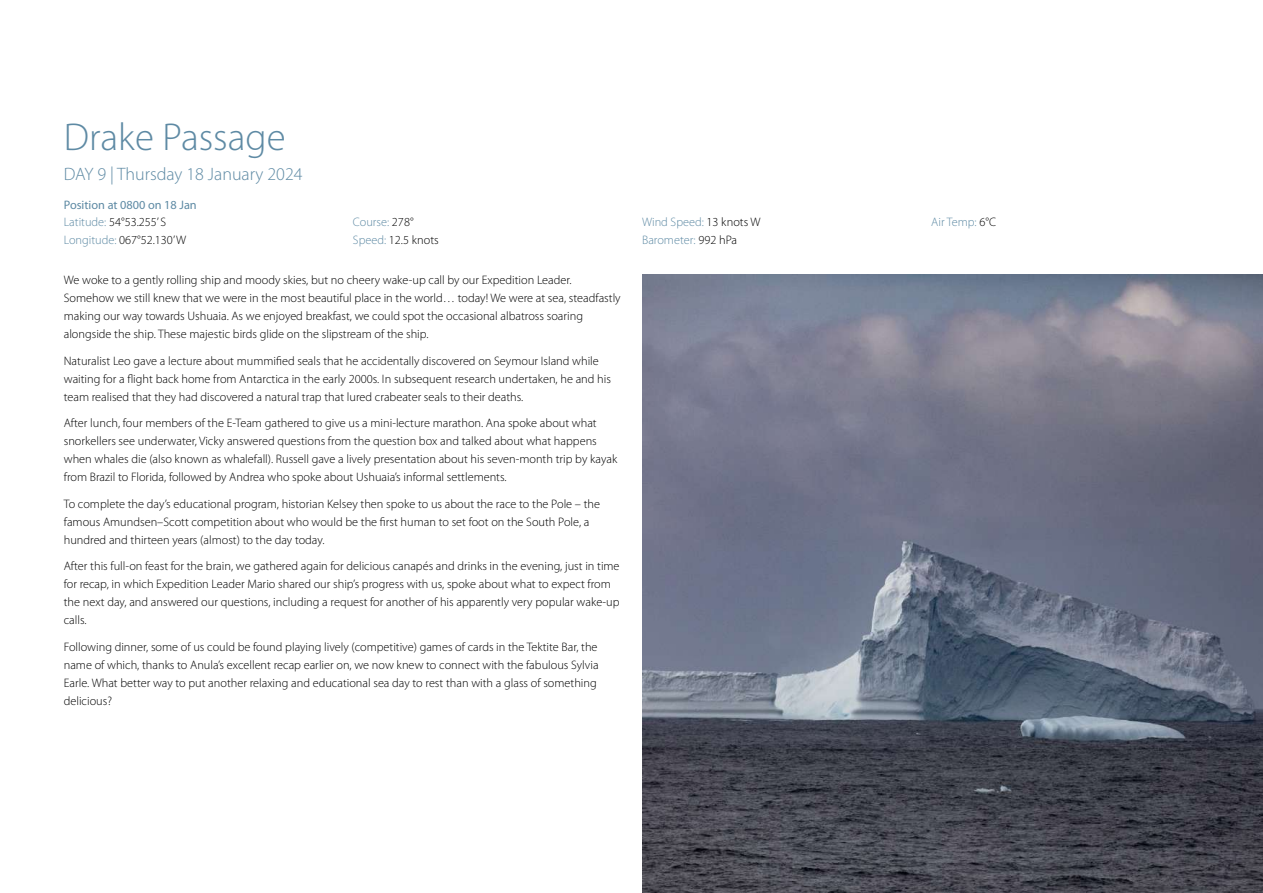
<style>
.page{position:relative;width:1263px;height:893px;background:#fff}
.page>*{position:absolute;margin:0;border:0;box-sizing:border-box;transform-origin:0 0}
.t1{font:300 39px "Myriad Pro";color:#5e8aa4}
.t2{font:300 18px "Myriad Pro";color:#5e8aa4}
.t3{font:300 12.3px/18px "Myriad Pro";color:#000}
.t4{font:300 12.3px/18px "Myriad Pro";color:#5e8aa4}
.s1{font-weight:400;color:#5e8aa4}
.s2{color:#5e8aa4}
.s3{color:#000}
</style>
<div class="page">
<img style="left:642px;top:275px;width:621px;height:618px">
<h1 class="t1" style="left:64px;top:115px;width:223px">Drake Passage</h1>
<h2 class="t2" style="left:64px;top:164px;width:240px">DAY 9 | Thursday 18 January 2024</h2>
<p class="t3" style="left:64px;top:196px;width:134px"><span class="s1">Position at 0800 on 18 Jan<br></span><span class="s2">Latitude:</span> 54°53.255’ S<br><span class="s2">Longitude:</span> 067°52.130’ W</p>
<p class="t4" style="left:353px;top:214px;width:87px">Course: <span class="s3">278°<br></span>Speed: <span class="s3">12.5 knots</span></p>
<p class="t4" style="left:642px;top:214px;width:120px">Wind Speed: <span class="s3">13 knots W<br></span>Barometer: <span class="s3">992 hPa</span></p>
<p class="t4" style="left:931px;top:214px;width:66px">Air Temp: <span class="s3">6°C</span></p>
<p class="t3" style="left:64px;top:271px;width:558px">We woke to a gently rolling ship and moody skies, but no cheery wake-up call by our Expedition Leader.<br>Somehow we still knew that we were in the most beautiful place in the world… today! We were at sea, steadfastly making our way towards Ushuaia. As we enjoyed breakfast, we could spot the occasional albatross soaring alongside the ship. These majestic birds glide on the slipstream of the ship.</p>
<p class="t3" style="left:64px;top:352px;width:549px">Naturalist Leo gave a lecture about mummified seals that he accidentally discovered on Seymour Island while waiting for a flight back home from Antarctica in the early 2000s. In subsequent research undertaken, he and his team realised that they had discovered a natural trap that lured crabeater seals to their deaths.</p>
<p class="t3" style="left:64px;top:414px;width:555px">After lunch, four members of the E-Team gathered to give us a mini-lecture marathon. Ana spoke about what snorkellers see underwater, Vicky answered questions from the question box and talked about what happens when whales die (also known as whalefall). Russell gave a lively presentation about his seven-month trip by kayak from Brazil to Florida, followed by Andrea who spoke about Ushuaia’s informal settlements.</p>
<p class="t3" style="left:64px;top:495px;width:538px">To complete the day’s educational program, historian Kelsey then spoke to us about the race to the Pole – the famous Amundsen–Scott competition about who would be the first human to set foot on the South Pole, a hundred and thirteen years (almost) to the day today.</p>
<p class="t3" style="left:64px;top:557px;width:557px">After this full-on feast for the brain, we gathered again for delicious canapés and drinks in the evening, just in time for recap, in which Expedition Leader Mario shared our ship’s progress with us, spoke about what to expect from the next day, and answered our questions, including a request for another of his apparently very popular wake-up calls.</p>
<p class="t3" style="left:64px;top:638px;width:536px">Following dinner, some of us could be found playing lively (competitive) games of cards in the Tektite Bar, the name of which, thanks to Anula’s excellent recap earlier on, we now knew to connect with the fabulous Sylvia Earle. What better way to put another relaxing and educational sea day to rest than with a glass of something delicious?</p>
</div>
